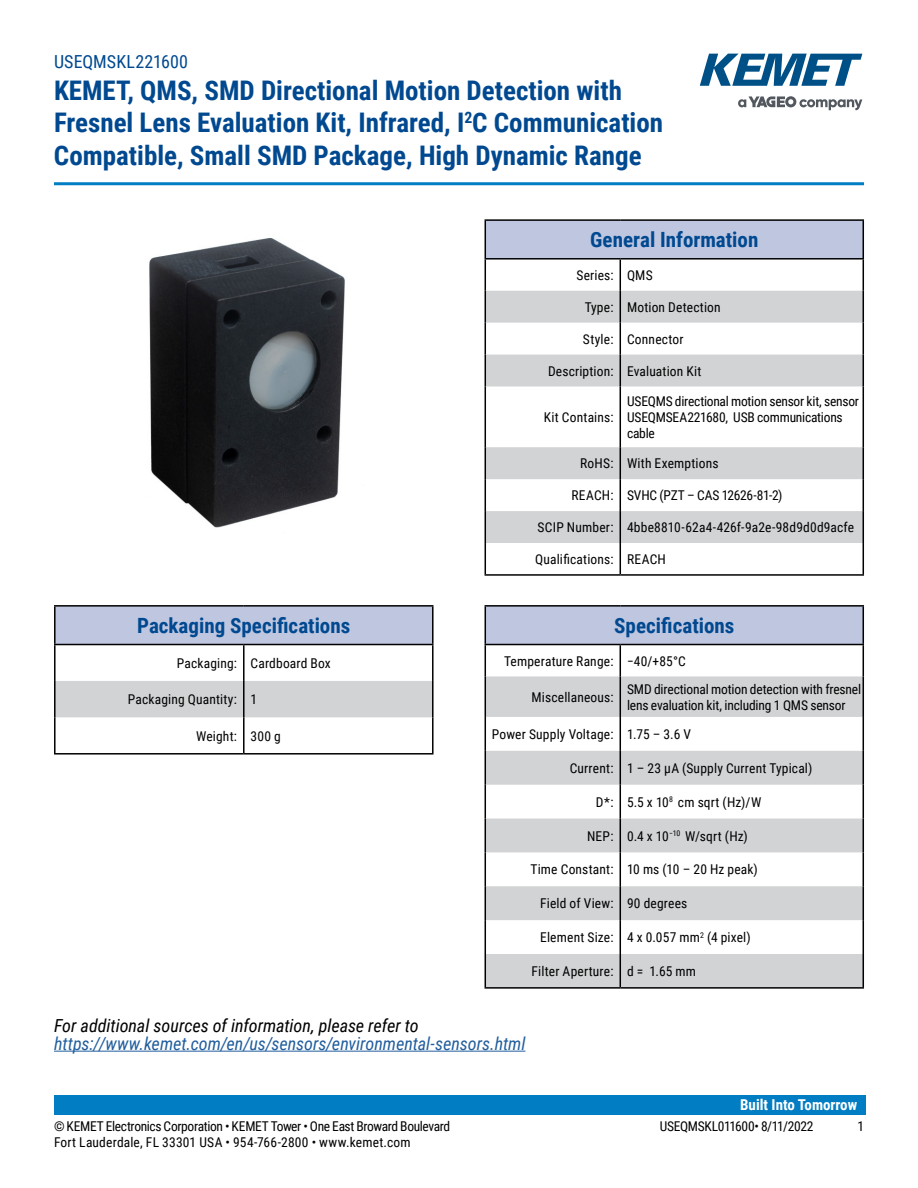
<style>
.page{position:relative;width:918px;height:1188px;background:#fff}
.page>*{position:absolute;margin:0;border:0;box-sizing:border-box;transform-origin:0 0}
.t1{font:700 27px/32.4px "Roboto Condensed";color:#004990}
.t2{font:700 21px "Roboto Condensed";color:#004990}
.t3{font:italic 18px "Roboto Condensed";letter-spacing:-.005em;color:#215e9e}
.t4{font:italic 18px "Roboto Condensed";letter-spacing:-.005em;color:#000}
.t5{font:18px "Roboto Condensed";letter-spacing:.005em;color:#004990}
.t6{font:700 15px "Roboto Condensed";color:#fff}
.t7{font:13.5px "Roboto Condensed";letter-spacing:.01em;color:#000}
.t8{font:13.5px/16.2px "Roboto Condensed";letter-spacing:-.015em;color:#000}
.t9{font:13.5px "Roboto Condensed";letter-spacing:-.025em;color:#000}
.t10{font:13.5px "Roboto Condensed";letter-spacing:-.01em;color:#000}
</style>
<div class="page">
<svg style="left:738px;top:96px;width:124px;height:14px"></svg>
<svg style="left:700px;top:54px;width:162px;height:32px"></svg>
<hr style="left:54px;top:182px;width:810px;height:3px;background:#007dc3">
<div style="left:54px;top:1095px;width:811px;height:20px;background:#007dc3"></div>
<hr style="left:54px;top:1051px;width:471px;height:1px;background:#215e9e">
<img style="left:149px;top:238px;width:196px;height:290px">
<div style="left:485px;top:220px;width:378px;height:39px;background:#bfc6e0"></div>
<svg style="left:486px;top:291px;width:377px;height:252px"></svg>
<hr style="left:620px;top:574px;width:244px;height:2px;background:#000">
<hr style="left:485px;top:574px;width:135px;height:2px;background:#000">
<hr style="left:485px;top:219px;width:135px;height:2px;background:#000">
<hr style="left:620px;top:219px;width:244px;height:2px;background:#000">
<hr style="left:485px;top:258px;width:135px;height:2px;background:#000">
<hr style="left:620px;top:258px;width:244px;height:2px;background:#000">
<hr style="left:485px;top:260px;width:1px;height:31px;background:#000">
<hr style="left:863px;top:260px;width:1px;height:31px;background:#000">
<hr style="left:485px;top:291px;width:1px;height:32px;background:#000">
<hr style="left:863px;top:291px;width:1px;height:32px;background:#000">
<hr style="left:485px;top:323px;width:1px;height:32px;background:#000">
<hr style="left:863px;top:323px;width:1px;height:32px;background:#000">
<hr style="left:485px;top:355px;width:1px;height:31px;background:#000">
<hr style="left:863px;top:355px;width:1px;height:31px;background:#000">
<hr style="left:485px;top:386px;width:1px;height:61px;background:#000">
<hr style="left:863px;top:386px;width:1px;height:61px;background:#000">
<hr style="left:485px;top:447px;width:1px;height:32px;background:#000">
<hr style="left:863px;top:447px;width:1px;height:32px;background:#000">
<hr style="left:485px;top:479px;width:1px;height:32px;background:#000">
<hr style="left:863px;top:479px;width:1px;height:32px;background:#000">
<hr style="left:485px;top:511px;width:1px;height:32px;background:#000">
<hr style="left:863px;top:511px;width:1px;height:32px;background:#000">
<hr style="left:485px;top:543px;width:1px;height:31px;background:#000">
<hr style="left:863px;top:543px;width:1px;height:31px;background:#000">
<hr style="left:620px;top:260px;width:1px;height:31px;background:#000">
<hr style="left:620px;top:291px;width:1px;height:32px;background:#000">
<hr style="left:620px;top:323px;width:1px;height:32px;background:#000">
<hr style="left:620px;top:355px;width:1px;height:31px;background:#000">
<hr style="left:620px;top:386px;width:1px;height:61px;background:#000">
<hr style="left:620px;top:447px;width:1px;height:32px;background:#000">
<hr style="left:620px;top:479px;width:1px;height:32px;background:#000">
<hr style="left:620px;top:511px;width:1px;height:32px;background:#000">
<hr style="left:620px;top:543px;width:1px;height:31px;background:#000">
<hr style="left:485px;top:221px;width:1px;height:37px;background:#000">
<hr style="left:863px;top:221px;width:1px;height:37px;background:#000">
<div style="left:55px;top:606px;width:378px;height:39px;background:#bfc6e0"></div>
<div style="left:56px;top:681px;width:376px;height:36px;background:#d1d3d4"></div>
<hr style="left:244px;top:753px;width:190px;height:2px;background:#000">
<hr style="left:54px;top:753px;width:190px;height:2px;background:#000">
<hr style="left:54px;top:605px;width:190px;height:2px;background:#000">
<hr style="left:244px;top:605px;width:190px;height:2px;background:#000">
<hr style="left:54px;top:644px;width:190px;height:1px;background:#000">
<hr style="left:244px;top:644px;width:190px;height:1px;background:#000">
<hr style="left:54px;top:645px;width:2px;height:36px;background:#000">
<hr style="left:432px;top:645px;width:2px;height:36px;background:#000">
<hr style="left:54px;top:681px;width:2px;height:36px;background:#000">
<hr style="left:432px;top:681px;width:2px;height:36px;background:#000">
<hr style="left:54px;top:717px;width:2px;height:36px;background:#000">
<hr style="left:432px;top:717px;width:2px;height:36px;background:#000">
<hr style="left:243px;top:645px;width:2px;height:36px;background:#000">
<hr style="left:243px;top:681px;width:2px;height:36px;background:#000">
<hr style="left:243px;top:717px;width:2px;height:36px;background:#000">
<hr style="left:54px;top:607px;width:2px;height:37px;background:#000">
<hr style="left:432px;top:607px;width:2px;height:37px;background:#000">
<div style="left:485px;top:606px;width:378px;height:39px;background:#bfc6e0"></div>
<svg style="left:486px;top:676px;width:377px;height:311px;fill:#d1d3d4"></svg>
<hr style="left:620px;top:987px;width:244px;height:2px;background:#000">
<hr style="left:485px;top:987px;width:135px;height:2px;background:#000">
<hr style="left:485px;top:605px;width:135px;height:2px;background:#000">
<hr style="left:620px;top:605px;width:244px;height:2px;background:#000">
<hr style="left:485px;top:644px;width:135px;height:1px;background:#000">
<hr style="left:620px;top:644px;width:244px;height:1px;background:#000">
<hr style="left:485px;top:645px;width:1px;height:31px;background:#000">
<hr style="left:863px;top:645px;width:1px;height:31px;background:#000">
<hr style="left:485px;top:676px;width:1px;height:41px;background:#000">
<hr style="left:863px;top:676px;width:1px;height:41px;background:#000">
<hr style="left:485px;top:717px;width:1px;height:34px;background:#000">
<hr style="left:863px;top:717px;width:1px;height:34px;background:#000">
<hr style="left:485px;top:751px;width:1px;height:34px;background:#000">
<hr style="left:863px;top:751px;width:1px;height:34px;background:#000">
<hr style="left:485px;top:785px;width:1px;height:34px;background:#000">
<hr style="left:863px;top:785px;width:1px;height:34px;background:#000">
<hr style="left:485px;top:819px;width:1px;height:33px;background:#000">
<hr style="left:863px;top:819px;width:1px;height:33px;background:#000">
<hr style="left:485px;top:852px;width:1px;height:34px;background:#000">
<hr style="left:863px;top:852px;width:1px;height:34px;background:#000">
<hr style="left:485px;top:886px;width:1px;height:34px;background:#000">
<hr style="left:863px;top:886px;width:1px;height:34px;background:#000">
<hr style="left:485px;top:920px;width:1px;height:34px;background:#000">
<hr style="left:863px;top:920px;width:1px;height:34px;background:#000">
<hr style="left:485px;top:954px;width:1px;height:33px;background:#000">
<hr style="left:863px;top:954px;width:1px;height:33px;background:#000">
<hr style="left:620px;top:645px;width:1px;height:31px;background:#000">
<hr style="left:620px;top:676px;width:1px;height:41px;background:#000">
<hr style="left:620px;top:717px;width:1px;height:34px;background:#000">
<hr style="left:620px;top:751px;width:1px;height:34px;background:#000">
<hr style="left:620px;top:785px;width:1px;height:34px;background:#000">
<hr style="left:620px;top:819px;width:1px;height:33px;background:#000">
<hr style="left:620px;top:852px;width:1px;height:34px;background:#000">
<hr style="left:620px;top:886px;width:1px;height:34px;background:#000">
<hr style="left:620px;top:920px;width:1px;height:34px;background:#000">
<hr style="left:620px;top:954px;width:1px;height:33px;background:#000">
<hr style="left:485px;top:607px;width:1px;height:37px;background:#000">
<hr style="left:863px;top:607px;width:1px;height:37px;background:#000">
<h3 class="t5" style="left:54px;top:48px;width:136px">USEQMSKL221600</h3>
<h1 class="t1" style="left:54px;top:73px;width:611px">KEMET, QMS, SMD Directional Motion Detection with<br>Fresnel Lens Evaluation Kit, Infrared, I<sup>2</sup>C Communication<br>Compatible, Small SMD Package, High Dynamic Range</h1>
<h2 class="t2" style="left:137px;top:611px;width:215px">Packaging Specifications</h2>
<p class="t7" style="left:177px;top:654px;width:155px">Packaging: Cardboard Box</p>
<p class="t7" style="left:128px;top:690px;width:131px">Packaging Quantity: 1</p>
<p class="t7" style="left:196px;top:726px;width:86px">Weight: 300 g</p>
<h2 class="t2" style="left:590px;top:225px;width:170px">General Information</h2>
<p class="t7" style="left:576px;top:266px;width:78px">Series: QMS</p>
<p class="t7" style="left:585px;top:297px;width:138px">Type: Motion Detection</p>
<p class="t7" style="left:583px;top:329px;width:102px">Style: Connector</p>
<p class="t7" style="left:548px;top:361px;width:155px">Description: Evaluation Kit</p>
<p class="t7" style="left:544px;top:408px;width:71px">Kit Contains:</p>
<p class="t8" style="left:627px;top:392px;width:234px">USEQMS directional motion sensor kit, sensor<br>USEQMSEA221680, USB communications cable</p>
<p class="t7" style="left:580px;top:454px;width:140px">RoHS: With Exemptions</p>
<p class="t10" style="left:571px;top:486px;width:213px">REACH: SVHC (PZT – CAS 12626-81-2)</p>
<p class="t7" style="left:538px;top:518px;width:318px">SCIP Number: 4bbe8810-62a4-426f-9a2e-98d9d0d9acfe</p>
<p class="t7" style="left:535px;top:550px;width:132px">Qualifications: REACH</p>
<h2 class="t2" style="left:614px;top:611px;width:122px">Specifications</h2>
<p class="t7" style="left:504px;top:651px;width:183px">Temperature Range: −40/+85°C</p>
<p class="t7" style="left:532px;top:687px;width:83px">Miscellaneous:</p>
<p class="t8" style="left:627px;top:680px;width:236px">SMD directional motion detection with fresnel lens evaluation kit, including 1 QMS sensor</p>
<p class="t7" style="left:492px;top:725px;width:201px">Power Supply Voltage: 1.75 – 3.6 V</p>
<p class="t7" style="left:570px;top:759px;width:244px">Current: 1 – 23 µA (Supply Current Typical)</p>
<p class="t7" style="left:596px;top:792px;width:167px">D*: 5.5 x 10<sup>8</sup> cm sqrt (Hz)/W</p>
<p class="t7" style="left:587px;top:826px;width:162px">NEP: 0.4 x 10<sup>−10</sup> W/sqrt (Hz)</p>
<p class="t7" style="left:530px;top:860px;width:229px">Time Constant: 10 ms (10 – 20 Hz peak)</p>
<p class="t7" style="left:540px;top:894px;width:149px">Field of View: 90 degrees</p>
<p class="t7" style="left:540px;top:928px;width:212px">Element Size: 4 x 0.057 mm<sup>2</sup> (4 pixel)</p>
<p class="t7" style="left:532px;top:962px;width:166px">Filter Aperture: d = 1.65 mm</p>
<h3 class="t4" style="left:54px;top:1013px;width:366px">For additional sources of information, please refer to</h3>
<h3 class="t3" style="left:54px;top:1031px;width:473px">https://www.kemet.com/en/us/sensors/environmental-sensors.html</h3>
<p class="t6" style="left:740px;top:1094px;width:119px">Built Into Tomorrow</p>
<p class="t9" style="left:54px;top:1116px;width:398px">© KEMET Electronics Corporation • KEMET Tower • One East Broward Boulevard</p>
<p class="t9" style="left:660px;top:1116px;width:155px">USEQMSKL011600• 8/11/2022</p>
<p class="t7" style="left:54px;top:1133px;width:358px">Fort Lauderdale, FL 33301 USA • 954-766-2800 • www.kemet.com</p>
<p class="t7" style="left:857px;top:1116px;width:8px">1</p>
</div>
